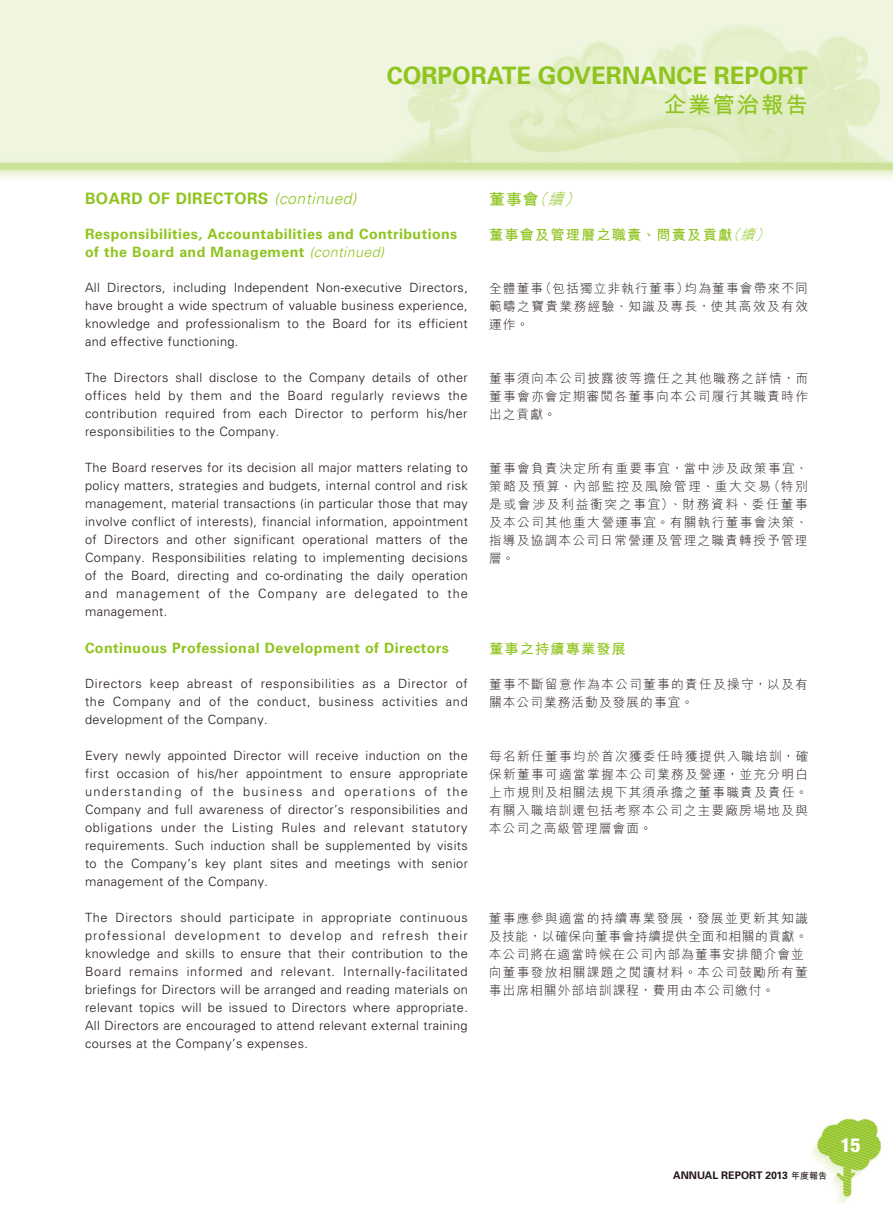
<style>
.page{position:relative;width:893px;height:1212px;background:#fff}
.page>*{position:absolute;margin:0;border:0;box-sizing:border-box;transform-origin:0 0}
.t1{font:700 24px "Univers LT Std";color:#8fc41f}
.t2{font:700 22.5px "M Hei HK";letter-spacing:.08em;color:#8fc41f}
.t3{font:800 condensed 19.5px "Helvetica Neue LT Std";color:#fff}
.t4{font:700 15.75px "Univers LT Std";letter-spacing:.03em;color:#8fc41f}
.t5{font:700 15.75px "M Hei HK";color:#8fc41f}
.t6{font:700 14.25px/18px "Univers LT Std";letter-spacing:.03em;color:#8fc41f}
.t7{font:700 14.25px "M Hei HK";letter-spacing:.08em;color:#8fc41f}
.t8{font:300 12.75px/18px "Univers LT Std";letter-spacing:.03em;color:#231916;text-align:justify}
.t9{font:300 12.75px/18px "M Hei HK";letter-spacing:.09em;color:#231916;text-align:justify}
.t10{font:700 10.5px "Univers LT Std";color:#231916}
.s1{font-weight:300;font-style:italic}
.s2{font-family:"M Hei HK";font-size:9px}
</style>
<div class="page">
<img style="left:0;top:0;width:893px;height:1203px">
<h1 class="t1" style="left:387px;top:61px;width:422px">CORPORATE GOVERNANCE REPORT</h1>
<h2 class="t2" style="left:664px;top:88px;width:145px">企業管治報告</h2>
<p class="t4" style="left:85px;top:190px;width:273px">BOARD OF DIRECTORS <span class="s1">(continued)</span></p>
<p class="t6" style="left:85px;top:225px;width:374px">Responsibilities, Accountabilities and Contributions of the Board and Management <span class="s1">(continued)</span></p>
<p class="t8" style="left:85px;top:278px;width:384px">All Directors, including Independent Non-executive Directors, have brought a wide spectrum of valuable business experience, knowledge and professionalism to the Board for its efficient and effective functioning.</p>
<p class="t8" style="left:85px;top:368px;width:384px">The Directors shall disclose to the Company details of other offices held by them and the Board regularly reviews the contribution required from each Director to perform his/her responsibilities to the Company.</p>
<p class="t8" style="left:85px;top:458px;width:384px">The Board reserves for its decision all major matters relating to policy matters, strategies and budgets, internal control and risk management, material transactions (in particular those that may involve conflict of interests), financial information, appointment of Directors and other significant operational matters of the Company. Responsibilities relating to implementing decisions of the Board, directing and co-ordinating the daily operation and management of the Company are delegated to the management.</p>
<p class="t6" style="left:85px;top:639px;width:365px">Continuous Professional Development of Directors</p>
<p class="t8" style="left:85px;top:674px;width:384px">Directors keep abreast of responsibilities as a Director of the Company and of the conduct, business activities and development of the Company.</p>
<p class="t8" style="left:85px;top:746px;width:384px">Every newly appointed Director will receive induction on the first occasion of his/her appointment to ensure appropriate understanding of the business and operations of the Company and full awareness of director’s responsibilities and obligations under the Listing Rules and relevant statutory requirements. Such induction shall be supplemented by visits to the Company’s key plant sites and meetings with senior management of the Company.</p>
<p class="t8" style="left:85px;top:908px;width:384px">The Directors should participate in appropriate continuous professional development to develop and refresh their knowledge and skills to ensure that their contribution to the Board remains informed and relevant. Internally-facilitated briefings for Directors will be arranged and reading materials on relevant topics will be issued to Directors where appropriate.<br>All Directors are encouraged to attend relevant external training courses at the Company’s expenses.</p>
<p class="t5" style="left:489px;top:188px;width:98px">董事會<span class="s1">（續）</span></p>
<p class="t7" style="left:489px;top:224px;width:287px">董事會及管理層之職責、問責及貢獻<span class="s1">（續）</span></p>
<p class="t9" style="left:489px;top:279px;width:321px">全體董事（包括獨立非執行董事）均為董事會帶來不同範疇之寶貴業務經驗、知識及專長，使其高效及有效運作。</p>
<p class="t9" style="left:489px;top:369px;width:321px">董事須向本公司披露彼等擔任之其他職務之詳情，而董事會亦會定期審閱各董事向本公司履行其職責時作出之貢獻。</p>
<p class="t9" style="left:489px;top:459px;width:321px">董事會負責決定所有重要事宜，當中涉及政策事宜、策略及預算、內部監控及風險管理、重大交易（特別是或會涉及利益衝突之事宜）、財務資料、委任董事及本公司其他重大營運事宜。有關執行董事會決策、指導及協調本公司日常營運及管理之職責轉授予管理層。</p>
<p class="t7" style="left:489px;top:638px;width:139px">董事之持續專業發展</p>
<p class="t9" style="left:489px;top:675px;width:320px">董事不斷留意作為本公司董事的責任及操守，以及有關本公司業務活動及發展的事宜。</p>
<p class="t9" style="left:489px;top:747px;width:321px">每名新任董事均於首次獲委任時獲提供入職培訓，確保新董事可適當掌握本公司業務及營運，並充分明白上市規則及相關法規下其須承擔之董事職責及責任。有關入職培訓還包括考察本公司之主要廠房場地及與本公司之高級管理層會面。</p>
<p class="t9" style="left:489px;top:909px;width:321px;text-align:left">董事應參與適當的持續專業發展，發展並更新其知識及技能，以確保向董事會持續提供全面和相關的貢獻。本公司將在適當時候在公司內部為董事安排簡介會並向董事發放相關課題之閱讀材料。本公司鼓勵所有董事出席相關外部培訓課程，費用由本公司繳付。</p>
<p class="t10" style="left:673px;top:1169px;width:155px">ANNUAL REPORT 2013 <span class="s2">年度報告</span></p>
<h3 class="t3" style="left:840px;top:1132px;width:22px">15</h3>
</div>
